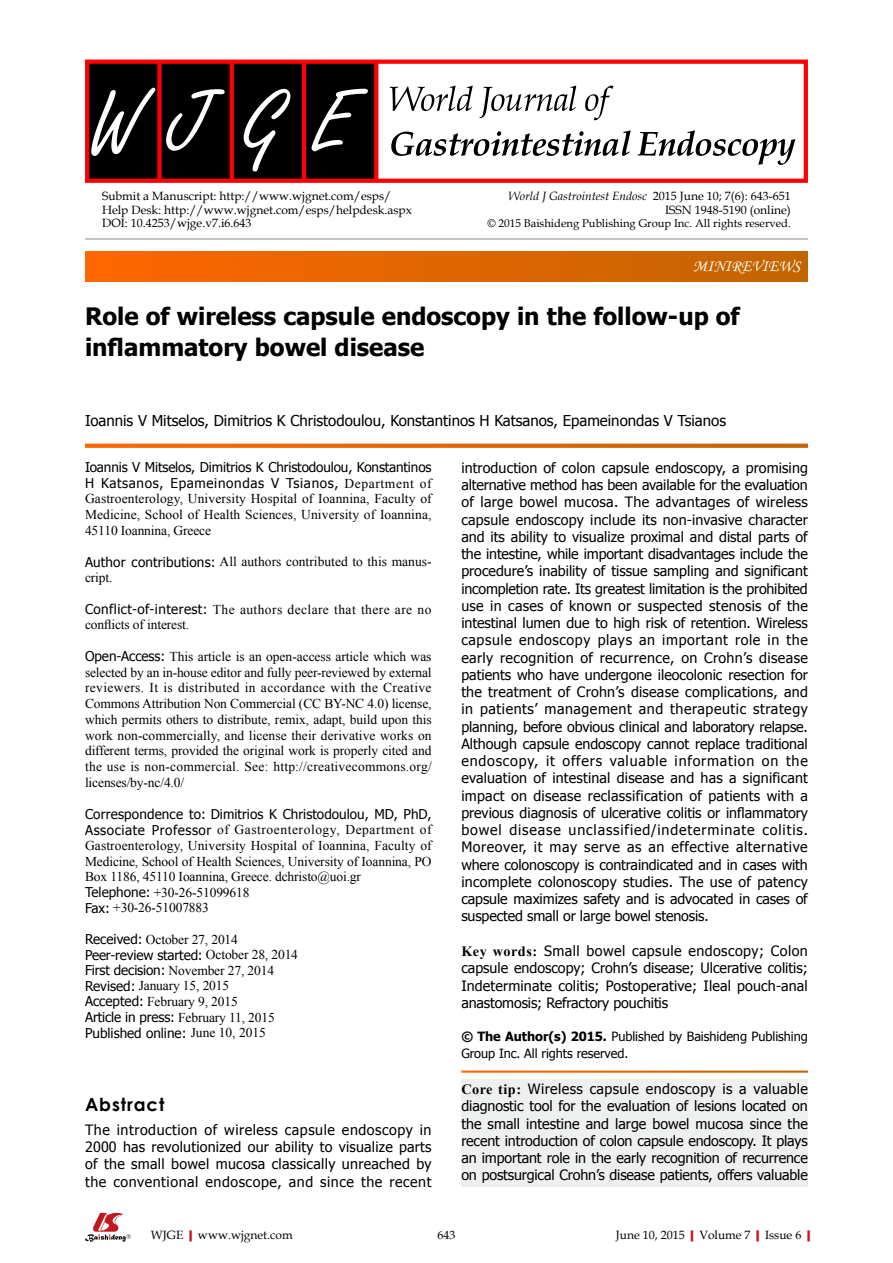
<style>
.page{position:relative;width:893px;height:1263px;background:#fff}
.page>*{position:absolute;margin:0;border:0;box-sizing:border-box;transform-origin:0 0}
.t1{font:700 24px/31.5px "Tahoma";color:#000}
.t2{font:700 18px "Century Gothic";letter-spacing:.05em;color:#000}
.t3{font:16.5px "Monotype Corsiva";color:#fff}
.t4{font:15px "Tahoma";color:#000}
.t5{font:14.25px/17.2px "Tahoma";letter-spacing:-.01em;color:#000;text-align:justify}
.t6{font:13.5px/15.6px "Times New Roman";color:#000}
.t7{font:13.5px/15.8px "Times New Roman";letter-spacing:.03em;color:#000}
.t8{font:12.75px/17.2px "Tahoma";letter-spacing:-.005em;color:#000}
.t9{font:12px/13.5px "Book Antiqua";color:#000}
.t10{font:11.25px "Book Antiqua";color:#000}
.s1{font-style:italic}
.s2{font-family:"Tahoma"}
.s3{font-family:"Times New Roman";font-weight:700}
.s4{font-weight:700}
.s5{font-weight:700;color:#c01920}
</style>
<div class="page">
<div style="left:461px;top:1079px;width:347px;height:107px;background:#eeefef"></div>
<hr style="left:85px;top:239px;width:723px;height:1px;background:#898989">
<svg style="left:85px;top:1213px;width:46px;height:29px"></svg>
<div style="left:85px;top:252px;width:723px;height:29px;background:linear-gradient(to right,#f60,#c16500)"></div>
<svg style="left:85px;top:444px;width:723px;height:4px;background:#e16a08"></svg>
<div style="left:87px;top:61px;width:289px;height:121px;background:#000"></div>
<div style="left:157px;top:61px;width:5px;height:121px;background:#f00"></div>
<svg style="left:230px;top:65px;width:4px;height:113px"></svg>
<hr style="left:302px;top:61px;width:4px;height:121px;background:#f00">
<svg style="left:374px;top:65px;width:4px;height:113px"></svg>
<div style="left:85px;top:60px;width:723px;height:123px;border:4px solid #f00"></div>
<svg style="left:311px;top:89px;width:57px;height:62px"></svg>
<svg style="left:244px;top:89px;width:46px;height:83px"></svg>
<svg style="left:166px;top:89px;width:59px;height:62px"></svg>
<svg style="left:91px;top:88px;width:64px;height:68px"></svg>
<svg style="left:390px;top:86px;width:223px;height:34px"></svg>
<svg style="left:391px;top:130px;width:404px;height:35px"></svg>
<p class="t9" style="left:102px;top:189px;width:311px">Submit a Manuscript: http://www.wjgnet.com/esps/<br>Help Desk: http://www.wjgnet.com/esps/helpdesk.aspx<br>DOI: 10.4253/wjge.v7.i6.643</p>
<p class="t9" style="left:508px;top:189px;width:284px;text-align:right"><span class="s1">World J Gastrointest Endosc</span> 2015 June 10; 7(6): 643-651<br>ISSN 1948-5190 (online)</p>
<p class="t10" style="left:487px;top:215px;width:305px">© 2015 Baishideng Publishing Group Inc. All rights reserved.</p>
<p class="t3" style="left:693px;top:256px;width:109px">MINIREVIEWS</p>
<p class="t1" style="left:85px;top:298px;width:656px">Role of wireless capsule endoscopy in the follow-up of inflammatory bowel disease</p>
<p class="t4" style="left:85px;top:410px;width:642px">Ioannis V Mitselos, Dimitrios K Christodoulou, Konstantinos H Katsanos, Epameinondas V Tsianos</p>
<p class="t6" style="left:85px;top:460px;width:348px;text-align:justify"><span class="s2">Ioannis V Mitselos, Dimitrios K Christodoulou, Konstantinos H Katsanos, Epameinondas V Tsianos,</span> Department of Gastroenterology, University Hospital of Ioannina, Faculty of Medicine, School of Health Sciences, University of Ioannina, 45110 Ioannina, Greece</p>
<p class="t6" style="left:85px;top:554px;width:348px"><span class="s2">Author contributions:</span> All authors contributed to this manus&shy;cript.</p>
<p class="t7" style="left:85px;top:601px;width:348px"><span class="s2">Conflict-of-interest:</span> The authors declare that there are no conflicts of interest.</p>
<p class="t6" style="left:85px;top:648px;width:348px;text-align:justify"><span class="s2">Open-Access:</span> This article is an open-access article which was selected by an in-house editor and fully peer-reviewed by external reviewers. It is distributed in accordance with the Creative Commons Attribution Non Commercial (CC BY-NC 4.0) license, which permits others to distribute, remix, adapt, build upon this work non-commercially, and license their derivative works on different terms, provided the original work is properly cited and the use is non-commercial. See: http://creativecommons.org/ licenses/by-nc/4.0/</p>
<p class="t6" style="left:85px;top:806px;width:348px"><span class="s2">Correspondence to: Dimitrios K Christodoulou, MD, PhD, Associate Professor</span> of Gastroenterology, Department of Gastroenterology, University Hospital of Ioannina, Faculty of Medicine, School of Health Sciences, University of Ioannina, PO Box 1186, 45110 Ioannina, Greece. dchristo@uoi.gr<br><span class="s2">Telephone:</span> +30-26-51099618<br><span class="s2">Fax:</span> +30-26-51007883</p>
<p class="t6" style="left:85px;top:931px;width:214px"><span class="s2">Received:</span> October 27, 2014<br><span class="s2">Peer-review started:</span> October 28, 2014<br><span class="s2">First decision:</span> November 27, 2014<br><span class="s2">Revised:</span> January 15, 2015<br><span class="s2">Accepted:</span> February 9, 2015<br><span class="s2">Article in press:</span> February 11, 2015<br><span class="s2">Published online:</span> June 10, 2015</p>
<p class="t5" style="left:461px;top:458px;width:348px">introduction of colon capsule endoscopy, a promising alternative method has been available for the evaluation of large bowel mucosa. The advantages of wireless capsule endoscopy include its non-invasive character and its ability to visualize proximal and distal parts of the intestine, while important disadvantages include the procedure’s inability of tissue sampling and significant incompletion rate. Its greatest limitation is the prohibited use in cases of known or suspected stenosis of the intestinal lumen due to high risk of retention. Wireless capsule endoscopy plays an important role in the early recognition of recurrence, on Crohn’s disease patients who have undergone ileocolonic resection for the treatment of Crohn’s disease complications, and in patients’ management and therapeutic strategy planning, before obvious clinical and laboratory relapse.<br>Although capsule endoscopy cannot replace traditional endoscopy, it offers valuable information on the evaluation of intestinal disease and has a significant impact on disease reclassification of patients with a previous diagnosis of ulcerative colitis or inflammatory bowel disease unclassified/indeterminate colitis.<br>Moreover, it may serve as an effective alternative where colonoscopy is contraindicated and in cases with incomplete colonoscopy studies. The use of patency capsule maximizes safety and is advocated in cases of suspected small or large bowel stenosis.</p>
<p class="t5" style="left:461px;top:941px;width:348px"><span class="s3">Key words:</span> Small bowel capsule endoscopy; Colon capsule endoscopy; Crohn’s disease; Ulcerative colitis; Indeterminate colitis; Postoperative; Ileal pouch-anal anastomosis; Refractory pouchitis</p>
<p class="t8" style="left:461px;top:1027px;width:348px"><span class="s4">© The Author(s) 2015.</span> Published by Baishideng Publishing<br>Group Inc. All rights reserved.</p>
<p class="t5" style="left:461px;top:1079px;width:348px"><span class="s3">Core tip:</span> Wireless capsule endoscopy is a valuable diagnostic tool for the evaluation of lesions located on the small intestine and large bowel mucosa since the recent introduction of colon capsule endoscopy. It plays an important role in the early recognition of recurrence on postsurgical Crohn’s disease patients, offers valuable</p>
<p class="t2" style="left:85px;top:1091px;width:81px">Abstract</p>
<p class="t5" style="left:85px;top:1120px;width:348px">The introduction of wireless capsule endoscopy in 2000 has revolutionized our ability to visualize parts of the small bowel mucosa classically unreached by the conventional endoscope, and since the recent</p>
<p class="t9" style="left:151px;top:1227px;width:143px">WJGE<span class="s5">|</span>www.wjgnet.com</p>
<p class="t9" style="left:437px;top:1227px;width:19px">643</p>
<p class="t9" style="left:616px;top:1227px;width:202px">June 10, 2015<span class="s5">|</span>Volume 7<span class="s5">|</span>Issue 6<span class="s5">|</span></p>
</div>
